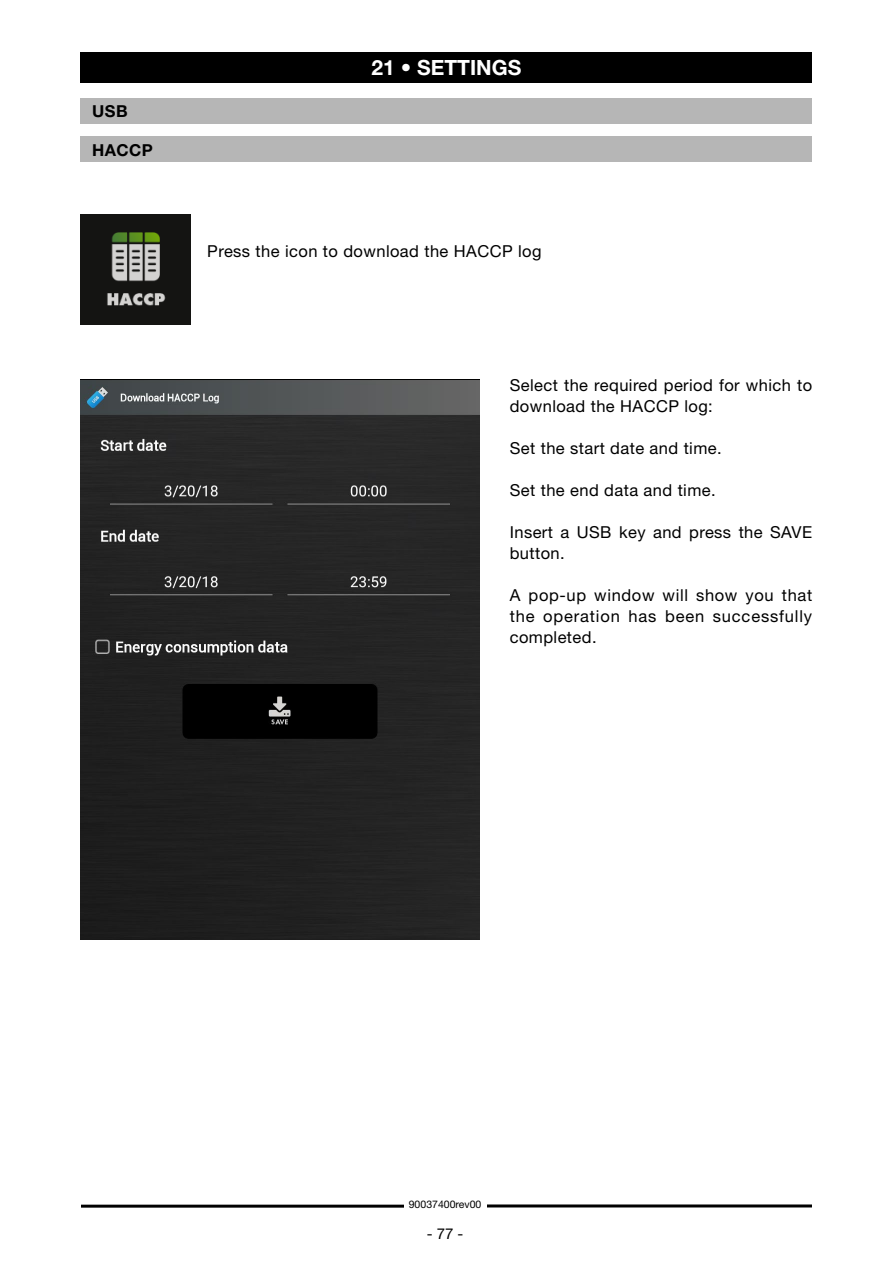
<style>
.page{position:relative;width:893px;height:1263px;background:#fff}
.page>*{position:absolute;margin:0;border:0;box-sizing:border-box;transform-origin:0 0}
.t1{font:700 21px "Helvetica Neue LT Std";color:#fff}
.t2{font:16.5px/21px "Helvetica Neue LT Std";letter-spacing:.025em;color:#000}
.t3{font:700 16.5px "Helvetica Neue LT Std";letter-spacing:.025em;color:#000}
.t4{font:15px "Helvetica Neue LT Std";color:#000}
.t5{font:10.5px "Helvetica Neue LT Std";color:#000}
</style>
<div class="page">
<hr style="left:81px;top:1205px;width:347px;height:3px;background:#000">
<hr style="left:466px;top:1204px;width:346px;height:3px;background:#000">
<div style="left:81px;top:52px;width:731px;height:30px;background:#000"></div>
<div style="left:81px;top:136px;width:731px;height:26px;background:#b6b6b6"></div>
<img style="left:81px;top:215px;width:109px;height:109px">
<div style="left:81px;top:98px;width:731px;height:25px;background:#b6b6b6"></div>
<img style="left:81px;top:379px;width:398px;height:560px">
<div style="left:404px;top:1193px;width:82px;height:24px;background:#fff"></div>
<p class="t3" style="left:92px;top:101px;width:37px">USB</p>
<p class="t3" style="left:92px;top:139px;width:62px">HACCP</p>
<p class="t1" style="left:372px;top:55px;width:151px">21 • SETTINGS</p>
<p class="t2" style="left:207px;top:240px;width:336px">Press the icon to download the HACCP log</p>
<p class="t2" style="left:510px;top:375px;width:304px">Select the required period for which to download the HACCP log:</p>
<p class="t2" style="left:510px;top:438px;width:213px">Set the start date and time.</p>
<p class="t2" style="left:510px;top:480px;width:207px">Set the end data and time.</p>
<p class="t2" style="left:510px;top:522px;width:304px">Insert a USB key and press the SAVE button.</p>
<p class="t2" style="left:510px;top:585px;width:304px;text-align:justify">A pop-up window will show you that the operation has been successfully completed.</p>
<p class="t5" style="left:409px;top:1198px;width:74px">90037400rev00</p>
<p class="t4" style="left:427px;top:1225px;width:38px">- 77 -</p>
</div>
